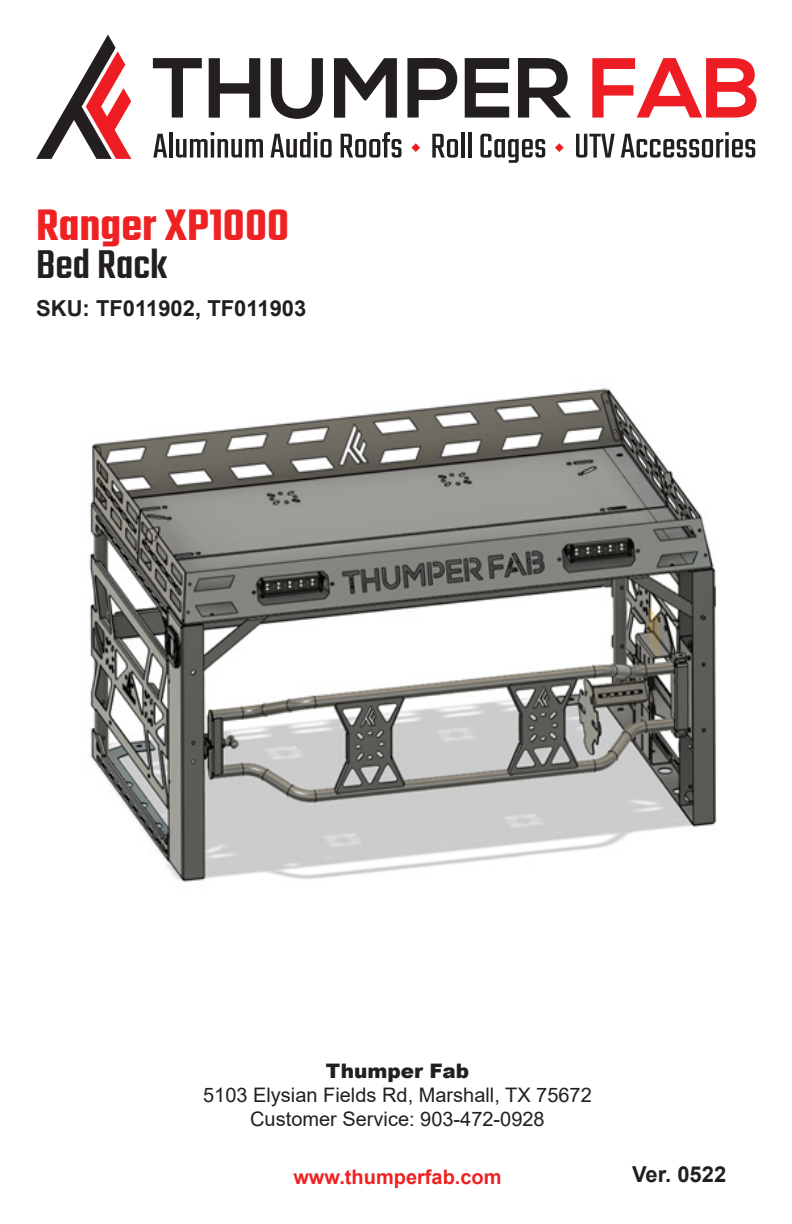
<style>
.page{position:relative;width:792px;height:1224px;background:#fff}
.page>*{position:absolute;margin:0;border:0;box-sizing:border-box;transform-origin:0 0}
.t1{font:600 48px "Teko";color:#ee2123}
.t2{font:500 44px "Teko";color:#231f20}
.t3{font:700 22px "Arial";color:#231f20}
.t4{font:20px "Arial";color:#231f20}
.t5{font:700 20px "Arial";color:#ee2123}
.t6{font:900 20px "Arial";color:#231f20}
</style>
<div class="page">
<img style="left:89px;top:388px;width:628px;height:494px">
<svg style="left:36px;top:35px;width:95px;height:124px"></svg>
<svg style="left:153px;top:58px;width:49px;height:60px"></svg>
<svg style="left:209px;top:58px;width:51px;height:60px"></svg>
<svg style="left:271px;top:58px;width:52px;height:61px"></svg>
<svg style="left:334px;top:58px;width:63px;height:60px"></svg>
<svg style="left:407px;top:58px;width:102px;height:60px"></svg>
<svg style="left:518px;top:58px;width:53px;height:60px"></svg>
<svg style="left:592px;top:58px;width:165px;height:60px"></svg>
<svg style="left:153px;top:134px;width:14px;height:24px"></svg>
<hr style="left:169px;top:132px;width:4px;height:26px;background:#231f20">
<svg style="left:176px;top:132px;width:87px;height:26px"></svg>
<svg style="left:270px;top:132px;width:62px;height:26px"></svg>
<svg style="left:341px;top:132px;width:61px;height:26px"></svg>
<svg style="left:432px;top:134px;width:26px;height:24px"></svg>
<hr style="left:461px;top:132px;width:4px;height:26px;background:#231f20">
<hr style="left:468px;top:132px;width:3px;height:26px;background:#231f20">
<svg style="left:480px;top:134px;width:65px;height:29px"></svg>
<svg style="left:576px;top:134px;width:39px;height:24px"></svg>
<svg style="left:621px;top:132px;width:134px;height:26px"></svg>
<svg style="left:411px;top:143px;width:9px;height:9px"></svg>
<svg style="left:555px;top:143px;width:9px;height:9px"></svg>
<p class="t1" style="left:36px;top:196px;width:254px">Ranger XP1000</p>
<p class="t2" style="left:36px;top:239px;width:133px">Bed Rack</p>
<p class="t3" style="left:36px;top:293px;width:272px">SKU: TF011902, TF011903</p>
<p class="t6" style="left:326px;top:1056px;width:145px">Thumper Fab</p>
<p class="t4" style="left:203px;top:1081px;width:390px">5103 Elysian Fields Rd, Marshall, TX 75672</p>
<p class="t4" style="left:250px;top:1105px;width:296px">Customer Service: 903-472-0928</p>
<p class="t5" style="left:293px;top:1163px;width:210px">www.thumperfab.com</p>
<p class="t3" style="left:632px;top:1159px;width:96px">Ver. 0522</p>
</div>
